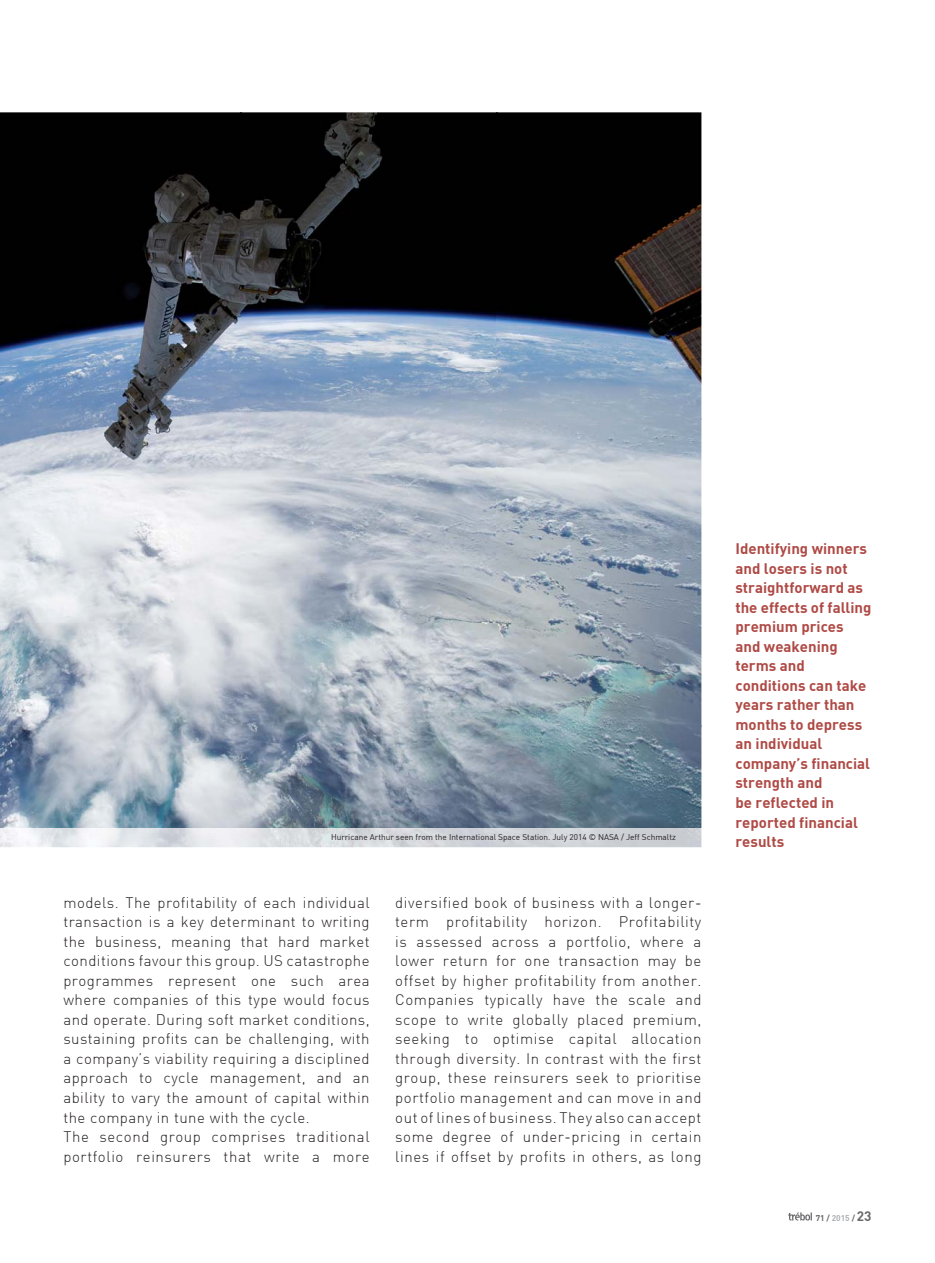
<style>
.page{position:relative;width:935px;height:1263px;background:#fff}
.page>*{position:absolute;margin:0;border:0;box-sizing:border-box;transform-origin:0 0}
.t1{font:300 15px/19.5px "DIN";letter-spacing:.03em;color:#231f20}
.t2{font:700 15px/19.5px "DIN";color:#af4a45}
.t3{font:8.25px "DIN";color:#231f20}
.t4{font:700 8.25px "DIN";color:#67686b}
.s1{color:#aeb0b3}
.s2{font-size:13.5px}
</style>
<div class="page">
<svg style="left:788px;top:1212px;width:24px;height:8px"></svg>
<img style="left:0;top:112px;width:701px;height:715px">
<svg style="left:0;top:827px;width:701px;height:20px"></svg>
<p class="t3" style="left:331px;top:831px;width:346px">Hurricane Arthur seen from the International Space Station. July 2014 © NASA / Jeff Schmaltz</p>
<p class="t1" style="left:63px;top:892px;width:308px">models. The profitability of each individual transaction is a key determinant to writing the business, meaning that hard market conditions favour this group. US catastrophe programmes represent one such area where companies of this type would focus and operate. During soft market conditions, sustaining profits can be challenging, with a company’s viability requiring a disciplined approach to cycle management, and an ability to vary the amount of capital within the company in tune with the cycle.<br>The second group comprises traditional portfolio reinsurers that write a more</p>
<p class="t1" style="left:395px;top:892px;width:308px;text-align:justify">diversified book of business with a longer&shy;term profitability horizon. Profitability is assessed across a portfolio, where a lower return for one transaction may be offset by higher profitability from another.<br>Companies typically have the scale and scope to write globally placed premium, seeking to optimise capital allocation through diversity. In contrast with the first group, these reinsurers seek to prioritise portfolio management and can move in and out of lines of business. They also can accept some degree of under-pricing in certain lines if offset by profits in others, as long</p>
<p class="t2" style="left:735px;top:538px;width:138px">Identifying winners and losers is not straightforward as the effects of falling premium prices and weakening terms and conditions can take years rather than months to depress an individual company’s financial strength and<br>be reflected in reported financial results</p>
<p class="t4" style="left:815px;top:1211px;width:57px">71 / <span class="s1">2015</span> / <span class="s2">23</span></p>
</div>
